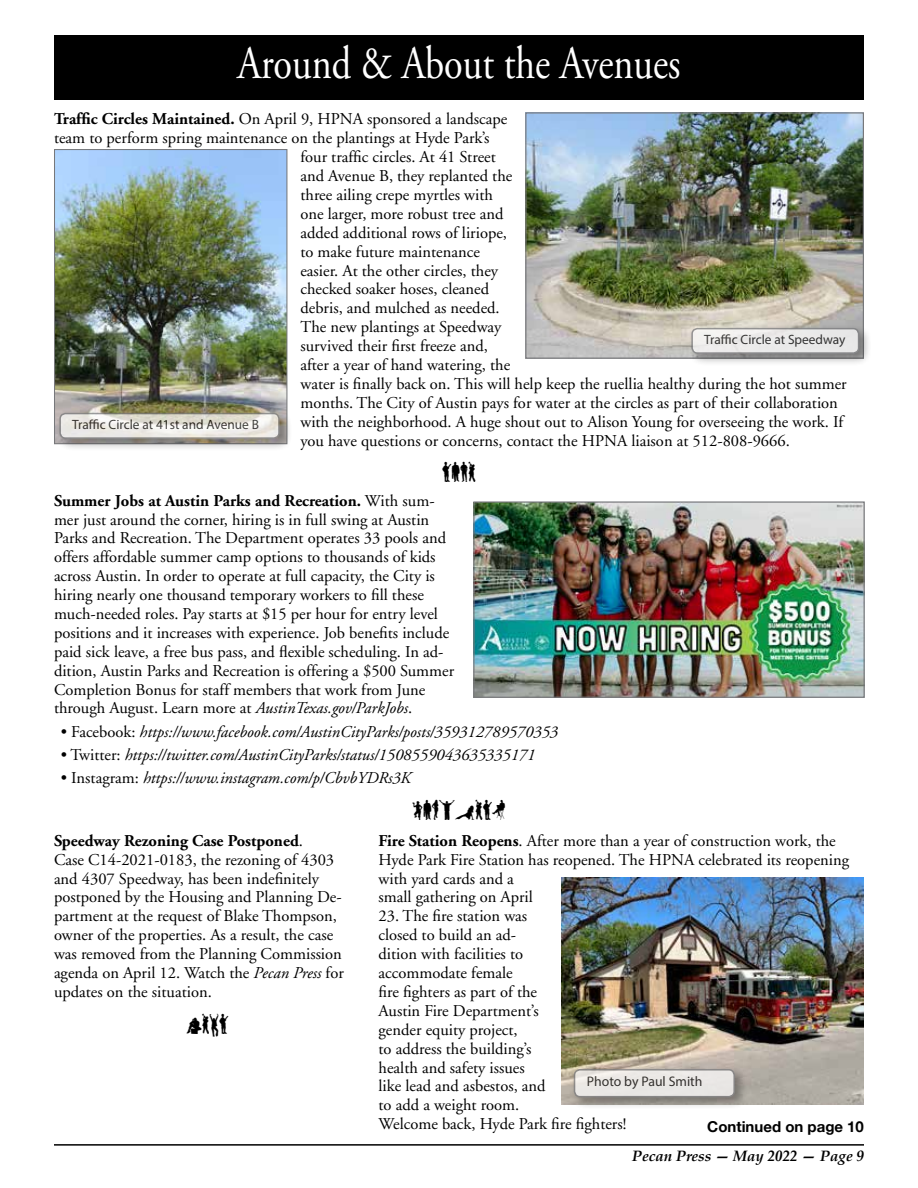
<style>
.page{position:relative;width:918px;height:1188px;background:#fff}
.page>*{position:absolute;margin:0;border:0;box-sizing:border-box;transform-origin:0 0}
.t1{font:46.65px "Adobe Garamond";color:#fff;scale:.82 1}
.t2{font:27px "Human Silhouettes Free Two";color:#000}
.t3{font:16.5px/18.9px "Adobe Garamond";color:#000}
.t4{font:italic 16.5px "Adobe Garamond";color:#000}
.t5{font:italic 700 15px "Book Antiqua";color:#000}
.t6{font:700 15px "Helvetica Neue";color:#000}
.t7{font:13.95px "Myriad Pro";color:#000}
.t8{font:13.5px "Myriad Pro";color:#000}
.s1{font-weight:700}
.s2{font-style:italic}
.s3{font-style:normal}
</style>
<div class="page">
<hr style="left:54px;top:1144px;width:810px;height:2px;background:#000">
<div style="left:54px;top:35px;width:810px;height:65px;background:#000"></div>
<img style="left:56px;top:151px;width:229px;height:258px">
<div style="left:54px;top:149px;width:233px;height:295px;border:1px solid #77787b"></div>
<div style="left:56px;top:409px;width:236px;height:43px;background:#000;opacity:.45"></div>
<svg style="left:60px;top:414px;width:219px;height:24px"></svg>
<div style="left:59px;top:413px;width:221px;height:26px;border:2px solid #77787b;border-radius:5px"></div>
<img style="left:527px;top:114px;width:335px;height:243px">
<div style="left:525px;top:112px;width:339px;height:247px;border:1px solid #77787b"></div>
<div style="left:688px;top:324px;width:184px;height:43px;background:#000;opacity:.45"></div>
<div style="left:692px;top:329px;width:167px;height:24px;background:#eaeaea;border-radius:5px"></div>
<div style="left:691px;top:328px;width:168px;height:26px;border:2px solid #77787b;border-radius:5px"></div>
<img style="left:475px;top:503px;width:388px;height:193px">
<div style="left:473px;top:501px;width:392px;height:197px;border:1px solid #77787b"></div>
<img style="left:562px;top:877px;width:302px;height:227px">
<div style="left:570px;top:1066px;width:178px;height:44px;background:#000;opacity:.45"></div>
<div style="left:575px;top:1070px;width:159px;height:27px;background:#eae8e5;border-radius:6px"></div>
<div style="left:574px;top:1069px;width:161px;height:28px;border:2px solid #77787b;border-radius:6px"></div>
<h1 class="t1" style="left:237px;top:39px;width:542px">Around &amp; About the Avenues</h1>
<p class="t3" style="left:54px;top:110px;width:455px"><span class="s1">Traffic Circles Maintained.</span> On April 9, HPNA sponsored a landscape</p>
<p class="t3" style="left:54px;top:129px;width:437px">team to perform spring maintenance on the plantings at Hyde Park’s</p>
<p class="t3" style="left:300px;top:148px;width:197px">four traffic circles. At 41 Street</p>
<p class="t3" style="left:300px;top:167px;width:213px">and Avenue B, they replanted the</p>
<p class="t3" style="left:300px;top:186px;width:194px">three ailing crepe myrtles with</p>
<p class="t3" style="left:300px;top:205px;width:205px">one larger, more robust tree and</p>
<p class="t3" style="left:300px;top:223px;width:208px">added additional rows of liriope,</p>
<p class="t3" style="left:300px;top:242px;width:181px">to make future maintenance</p>
<p class="t3" style="left:300px;top:261px;width:199px">easier. At the other circles, they</p>
<p class="t3" style="left:300px;top:280px;width:190px">checked soaker hoses, cleaned</p>
<p class="t3" style="left:300px;top:299px;width:201px">debris, and mulched as needed.</p>
<p class="t3" style="left:300px;top:318px;width:203px">The new plantings at Speedway</p>
<p class="t3" style="left:300px;top:337px;width:189px">survived their first freeze and,</p>
<p class="t3" style="left:300px;top:356px;width:211px">after a year of hand watering, the</p>
<p class="t3" style="left:300px;top:375px;width:548px">water is finally back on. This will help keep the ruellia healthy during the hot summer</p>
<p class="t3" style="left:300px;top:394px;width:539px">months. The City of Austin pays for water at the circles as part of their collaboration</p>
<p class="t3" style="left:300px;top:412px;width:544px">with the neighborhood. A huge shout out to Alison Young for overseeing the work. If</p>
<p class="t3" style="left:300px;top:431px;width:491px">you have questions or concerns, contact the HPNA liaison at 512-808-9666.</p>
<h2 class="t2" style="left:442px;top:462px;width:35px">LOVE</h2>
<p class="t3" style="left:54px;top:491px;width:402px"><span class="s1">Summer Jobs at Austin Parks and Recreation.</span> With sum&shy;mer just around the corner, hiring is in full swing at Austin Parks and Recreation. The Department operates 33 pools and offers affordable summer camp options to thousands of kids across Austin. In order to operate at full capacity, the City is hiring nearly one thousand temporary workers to fill these much-needed roles. Pay starts at $15 per hour for entry level positions and it increases with experience. Job benefits include paid sick leave, a free bus pass, and flexible scheduling. In ad&shy;dition, Austin Parks and Recreation is offering a $500 Summer Completion Bonus for staff members that work from June through August. Learn more at <span class="s2">AustinTexas.gov/ParkJobs</span>.</p>
<p class="t4" style="left:61px;top:723px;width:499px"><span class="s3">• Facebook:</span> https://www.facebook.com/AustinCityParks/posts/359312789570353</p>
<p class="t4" style="left:61px;top:746px;width:476px"><span class="s3">• Twitter:</span> https://twitter.com/AustinCityParks/status/1508559043635335171</p>
<p class="t4" style="left:61px;top:769px;width:352px"><span class="s3">• Instagram:</span> https://www.instagram.com/p/CbvbYDRs3K</p>
<h2 class="t2" style="left:412px;top:800px;width:95px">YOURSELF</h2>
<p class="t8" style="left:704px;top:331px;width:143px">Traffic Circle at Speedway</p>
<p class="t8" style="left:72px;top:416px;width:188px">Traffic Circle at 41st and Avenue B</p>
<p class="t3" style="left:54px;top:832px;width:291px"><span class="s1">Speedway Rezoning Case Postponed</span>.<br>Case C14-2021-0183, the rezoning of 4303 and 4307 Speedway, has been indefinitely postponed by the Housing and Planning De&shy;partment at the request of Blake Thompson, owner of the properties. As a result, the case was removed from the Planning Commission agenda on April 12. Watch the <span class="s2">Pecan Press</span> for updates on the situation.</p>
<h2 class="t2" style="left:186px;top:1013px;width:44px">HEAL</h2>
<p class="t3" style="left:379px;top:832px;width:472px"><span class="s1">Fire Station Reopens</span>. After more than a year of construction work, the Hyde Park Fire Station has reopened. The HPNA celebrated its reopening with yard cards and a<br>small gathering on April</p>
<p class="t3" style="left:379px;top:907px;width:249px">23. The fire station was<br>closed to build an ad-<br>dition with facilities to<br>accommodate female<br>fire fighters as part of the<br>Austin Fire Department’s<br>gender equity project,<br>to address the building’s<br>health and safety issues<br>like lead and asbestos, and<br>to add a weight room.<br>Welcome back, Hyde Park fire fighters!</p>
<p class="t7" style="left:587px;top:1072px;width:117px">Photo by Paul Smith</p>
<p class="t6" style="left:707px;top:1113px;width:158px">Continued on page 10</p>
<p class="t5" style="left:632px;top:1147px;width:233px">Pecan Press — May 2022 — Page 9</p>
</div>
